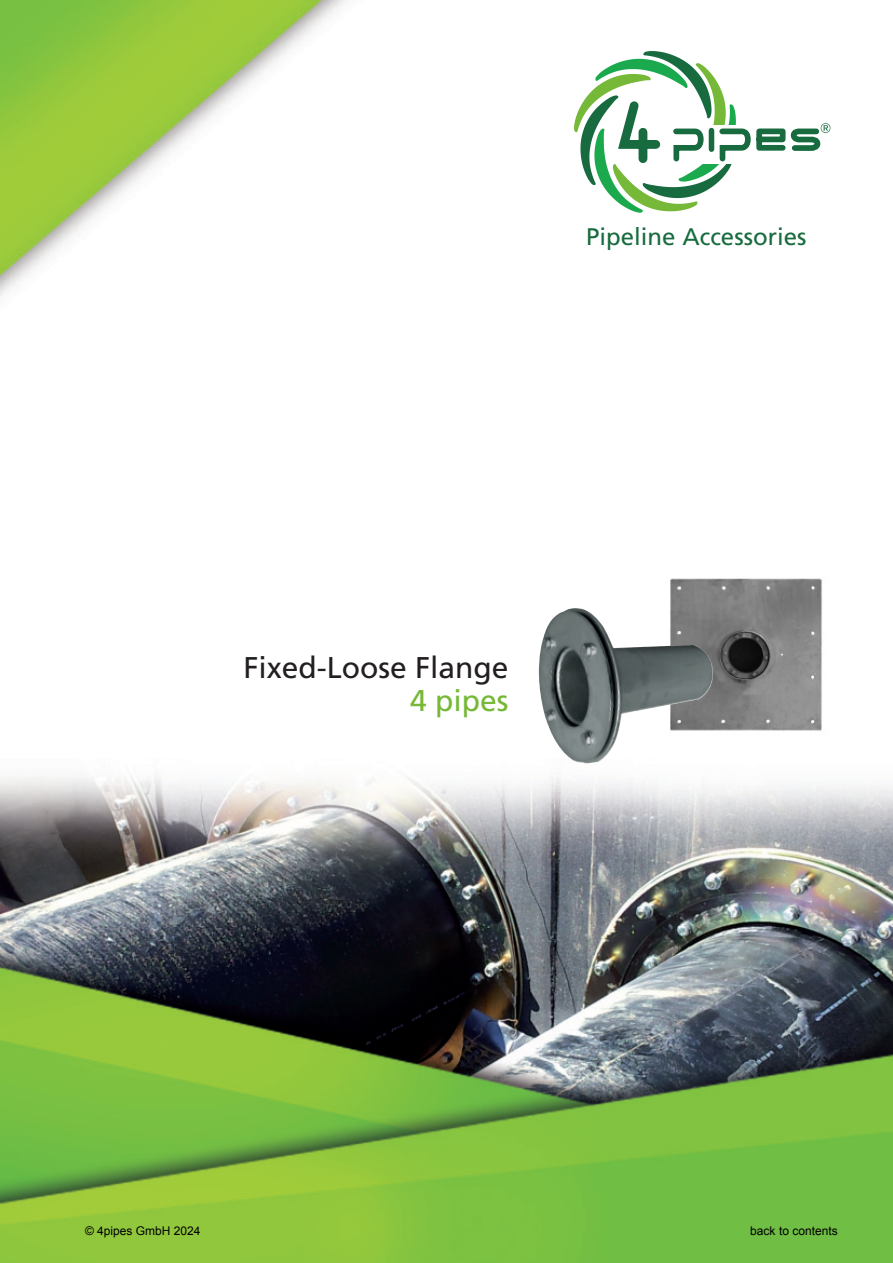
<style>
.page{position:relative;width:893px;height:1263px;background:#fff}
.page>*{position:absolute;margin:0;border:0;box-sizing:border-box;transform-origin:0 0}
.t1{font:30px "Frutiger";color:#231f20}
.t2{font:30px "Frutiger";color:#76b837}
.t3{font:24px "Frutiger";color:#176b3e}
.t4{font:12px "Arial";color:#000}
</style>
<div class="page">
<img style="left:0;top:0;width:893px;height:1263px">
<img style="left:663px;top:563px;width:170px;height:179px">
<img style="left:538px;top:608px;width:176px;height:155px">
<svg style="left:574px;top:51px;width:256px;height:162px"></svg>
<h2 class="t3" style="left:586px;top:223px;width:222px">Pipeline Accessories</h2>
<h1 class="t1" style="left:243px;top:650px;width:267px">Fixed-Loose Flange</h1>
<h1 class="t2" style="left:410px;top:683px;width:100px">4 pipes</h1>
<p class="t4" style="left:85px;top:1223px;width:117px">© 4pipes GmbH 2024</p>
<p class="t4" style="left:750px;top:1223px;width:89px">back to contents</p>
</div>
